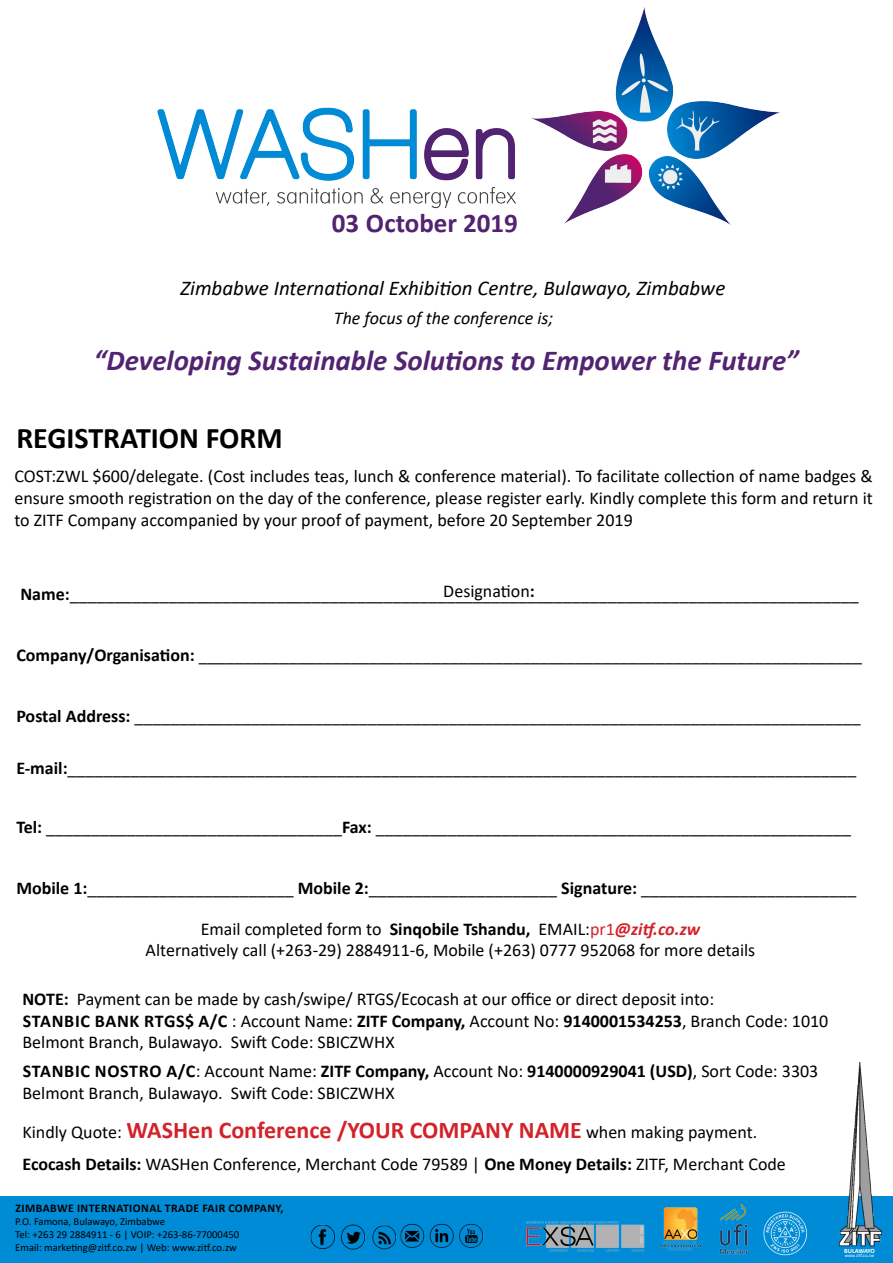
<style>
.page{position:relative;width:893px;height:1263px;background:#fff}
.page>*{position:absolute;margin:0;border:0;box-sizing:border-box;transform-origin:0 0}
.t1{font:700 30px "Calibri";color:#000}
.t2{font:italic 700 28.95px "Calibri";color:#522371}
.t3{font:700 27px "Calibri";color:#522371}
.t4{font:700 24px "Calibri";color:#d2232a}
.t5{font:italic 21px "Calibri";color:#000}
.t6{font:18px/21.6px "Calibri";color:#000}
.t7{font:italic 18px "Calibri";color:#000}
.t8{font:700 11.7px "Calibri";letter-spacing:.035em;color:#000}
.t9{font:10.65px/12.8px "Calibri";color:#000}
.t10{font:700 6.45px "Calibri";letter-spacing:-.04em;color:#fff}
.t11{font:4.8px "Calibri";color:#fff}
.s1{font-weight:700}
.s2{color:#d2232a}
.s3{font-weight:700;font-style:italic;color:#d2232a}
.s4{font-weight:400;font-size:18px;color:#000}
</style>
<div class="page">
<div style="left:0;top:1196px;width:893px;height:67px;background:#008bd6"></div>
<img style="left:763px;top:1211px;width:44px;height:44px">
<img style="left:839px;top:1062px;width:42px;height:184px">
<img style="left:526px;top:1221px;width:119px;height:31px">
<img style="left:659px;top:1207px;width:42px;height:44px">
<img style="left:719px;top:1204px;width:29px;height:51px">
<img style="left:402px;top:1223px;width:82px;height:25px">
<img style="left:341px;top:1224px;width:27px;height:26px">
<img style="left:310px;top:1224px;width:25px;height:25px">
<img style="left:372px;top:1225px;width:30px;height:25px">
<img style="left:157px;top:7px;width:623px;height:218px">
<h3 class="t3" style="left:332px;top:204px;width:188px">03 October 2019</h3>
<p class="t5" style="left:180px;top:274px;width:546px">Zimbabwe International Exhibition Centre, Bulawayo, Zimbabwe</p>
<p class="t7" style="left:334px;top:306px;width:221px">The focus of the conference is;</p>
<h2 class="t2" style="left:94px;top:340px;width:706px">“Developing Sustainable Solutions to Empower the Future”</h2>
<h1 class="t1" style="left:16px;top:417px;width:268px">REGISTRATION FORM</h1>
<p class="t6" style="left:14px;top:465px;width:860px;text-align:justify">COST:ZWL $600/delegate. (Cost includes teas, lunch &amp; conference material). To facilitate collection of name badges &amp; ensure smooth registration on the day of the conference, please register early. Kindly complete this form and return it to ZITF Company accompanied by your proof of payment, before 20 September 2019</p>
<p class="t6" style="left:443px;top:580px;width:93px">Designation<span class="s1">:</span></p>
<p class="t6" style="left:20px;top:583px;width:840px"><span class="s1">Name:</span>________________________________________________________________________________________</p>
<p class="t6" style="left:16px;top:644px;width:847px"><span class="s1">Company/Organisation:</span> __________________________________________________________________________</p>
<p class="t6" style="left:16px;top:705px;width:846px"><span class="s1">Postal Address:</span> _________________________________________________________________________________</p>
<p class="t6" style="left:16px;top:757px;width:842px"><span class="s1">E-mail:</span>________________________________________________________________________________________</p>
<p class="t6" style="left:16px;top:815px;width:836px"><span class="s1">Tel:</span> _________________________________<span class="s1">Fax:</span> _____________________________________________________</p>
<p class="t6" style="left:16px;top:877px;width:842px"><span class="s1">Mobile 1:</span>_______________________ <span class="s1">Mobile 2:</span>_____________________ <span class="s1">Signature:</span> ________________________</p>
<p class="t6" style="left:146px;top:917px;width:611px;text-align:center">Email completed form to <span class="s1">Sinqobile Tshandu,</span> EMAIL:<span class="s2">pr1</span><span class="s3">@zitf.co.zw<br></span>Alternatively call (+263-29) 2884911-6, Mobile (+263) 0777 952068 for more details</p>
<p class="t6" style="left:22px;top:988px;width:693px"><span class="s1">NOTE:</span> Payment can be made by cash/swipe/ RTGS/Ecocash at our office or direct deposit into:<br><span class="s1">Stanbic Ban</span></p>
<p class="t6" style="left:22px;top:1009px;width:807px;text-indent:107px"><span class="s1">k RTGS$ A/C</span> : Account Name: <span class="s1">ZITF Company,</span> Account No: <span class="s1">9140001534253</span>, Branch Code: 1010<br>Belmont Branch, Bulawayo. Swift Code: SBICZWHX</p>
<p class="t6" style="left:22px;top:1060px;width:797px"><span class="s1">Stan bic NOSTRO A/C</span>: Account Name: <span class="s1">ZITF Company,</span> Account No: <span class="s1">9140000929041 (USD)</span>, Sort Code: 3303<br>Belmont Branch, Bulawayo. Swift Code: SBICZWHX</p>
<h3 class="t4" style="left:22px;top:1113px;width:736px"><span class="s4">Kindly Quote:</span> WASHen Conference /YOUR COMPANY NAME <span class="s4">when making payment.</span></h3>
<p class="t6" style="left:22px;top:1152px;width:765px"><span class="s1">Ecocash Details:</span> WASHen Conference, Merchant Code 79589 | <span class="s1">One Money Details:</span> ZITF, Merchant Code</p>
<p class="t8" style="left:16px;top:1200px;width:73px">Zim babwe International</p>
<p class="t8" style="left:165px;top:1200px;width:14px">Trade</p>
<p class="t8" style="left:202px;top:1200px;width:12px">Fair</p>
<p class="t8" style="left:228px;top:1200px;width:16px">Company</p>
<p class="t8" style="left:281px;top:1200px;width:5px">,</p>
<p class="t9" style="left:15px;top:1215px;width:225px">P.O. Famona, Bulawayo, Zimbabwe<br>Tel: +263 29 2884911 - 6 | VOIP: +263-86-77000450<br>Email: marketing@zitf.co.zw | Web: www.zitf.co.zw</p>
<p class="t10" style="left:844px;top:1246px;width:32px">BULAWAYO</p>
<p class="t11" style="left:845px;top:1252px;width:31px">www.zitf.co.zw</p>
</div>
